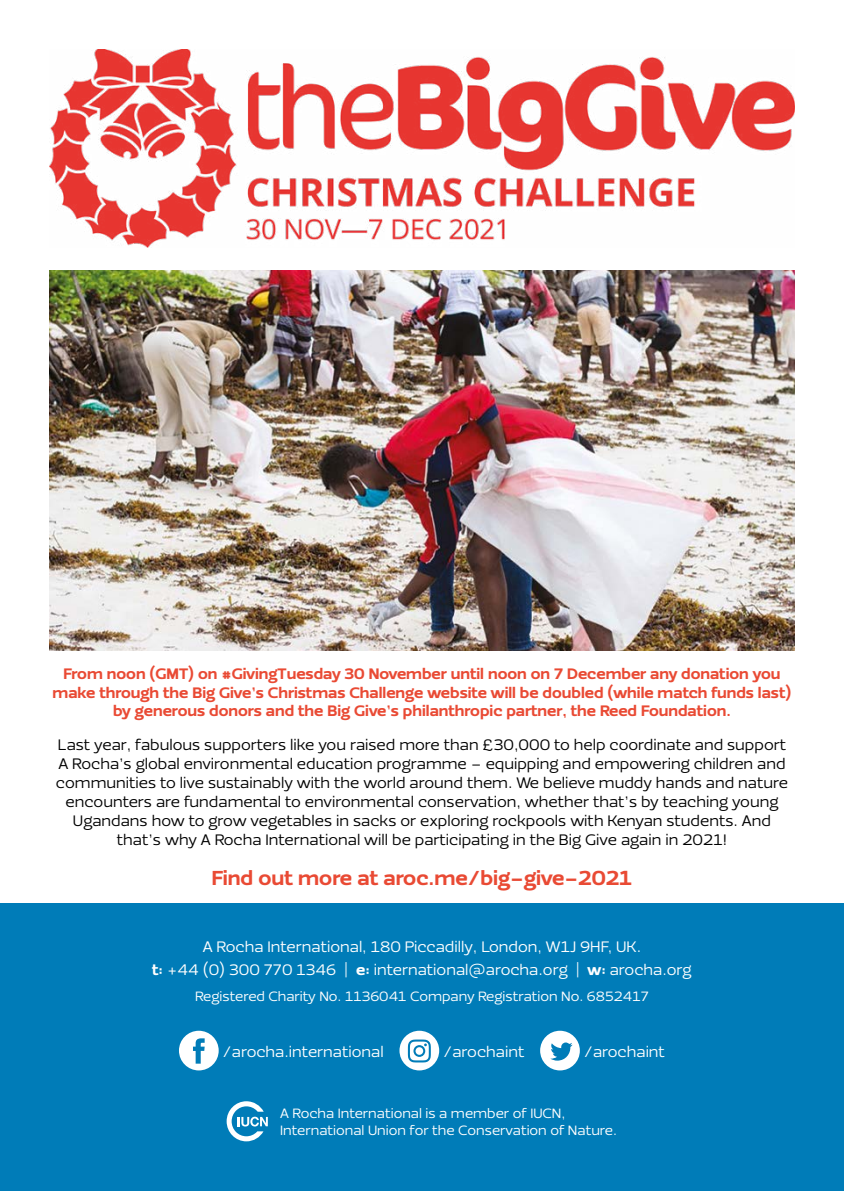
<style>
.page{position:relative;width:844px;height:1191px;background:#fff}
.page>*{position:absolute;margin:0;border:0;box-sizing:border-box;transform-origin:0 0}
.t1{font:900 21px "Ezzo";color:#e94a34}
.t2{font:15.75px/18.9px "Ezzo";color:#000;text-align:center}
.t3{font:900 15.75px/18.9px "Ezzo";color:#e94a34;text-align:center}
.t4{font:15.75px/23.1px "Ezzo";color:#fff;text-align:center}
.t5{font:14px/16.8px "Ezzo";color:#fff}
.s1{font-weight:900}
</style>
<div class="page">
<div style="left:0;top:903px;width:843px;height:288px;background:#007cb8"></div>
<svg style="left:179px;top:1030px;width:40px;height:40px"></svg>
<svg style="left:399px;top:1030px;width:40px;height:40px"></svg>
<svg style="left:540px;top:1030px;width:39px;height:40px"></svg>
<svg style="left:226px;top:1101px;width:42px;height:40px"></svg>
<img style="left:50px;top:270px;width:744px;height:380px">
<img style="left:50px;top:50px;width:744px;height:198px">
<p class="t3" style="left:53px;top:664px;width:740px">From noon (GMT) on #GivingTuesday 30 November until noon on 7 December any donation you make through the Big Give’s Christmas Challenge website will be doubled (while match funds last) by generous donors and the Big Give’s philanthropic partner, the Reed Foundation.</p>
<p class="t2" style="left:56px;top:735px;width:733px">Last year, fabulous supporters like you raised more than £30,000 to help coordinate and support A Rocha’s global environmental education programme – equipping and empowering children and communities to live sustainably with the world around them. We believe muddy hands and nature encounters are fundamental to environmental conservation, whether that’s by teaching young Ugandans how to grow vegetables in sacks or exploring rockpools with Kenyan students. And that’s why A Rocha International will be participating in the Big Give again in 2021!</p>
<h1 class="t1" style="left:212px;top:864px;width:421px">Find out more at aroc.me/big-give-2021</h1>
<p class="t4" style="left:152px;top:934px;width:541px">A Rocha International, 180 Piccadilly, London, W1J 9HF, UK.<br><span class="s1">t:</span> +44 (0) 300 770 1346 | <span class="s1">e:</span> international@arocha.org | <span class="s1">w:</span> arocha.org</p>
<p class="t5" style="left:195px;top:988px;width:455px">Registered Charity No. 1136041 Company Registration No. 6852417</p>
<p class="t4" style="left:222px;top:1040px;width:162px">/arocha.international</p>
<p class="t4" style="left:443px;top:1040px;width:83px">/arochaint</p>
<p class="t4" style="left:583px;top:1040px;width:83px">/arochaint</p>
<p class="t5" style="left:280px;top:1104px;width:338px">A Rocha International is a member of IUCN,<br>International Union for the Conservation of Nature.</p>
</div>
